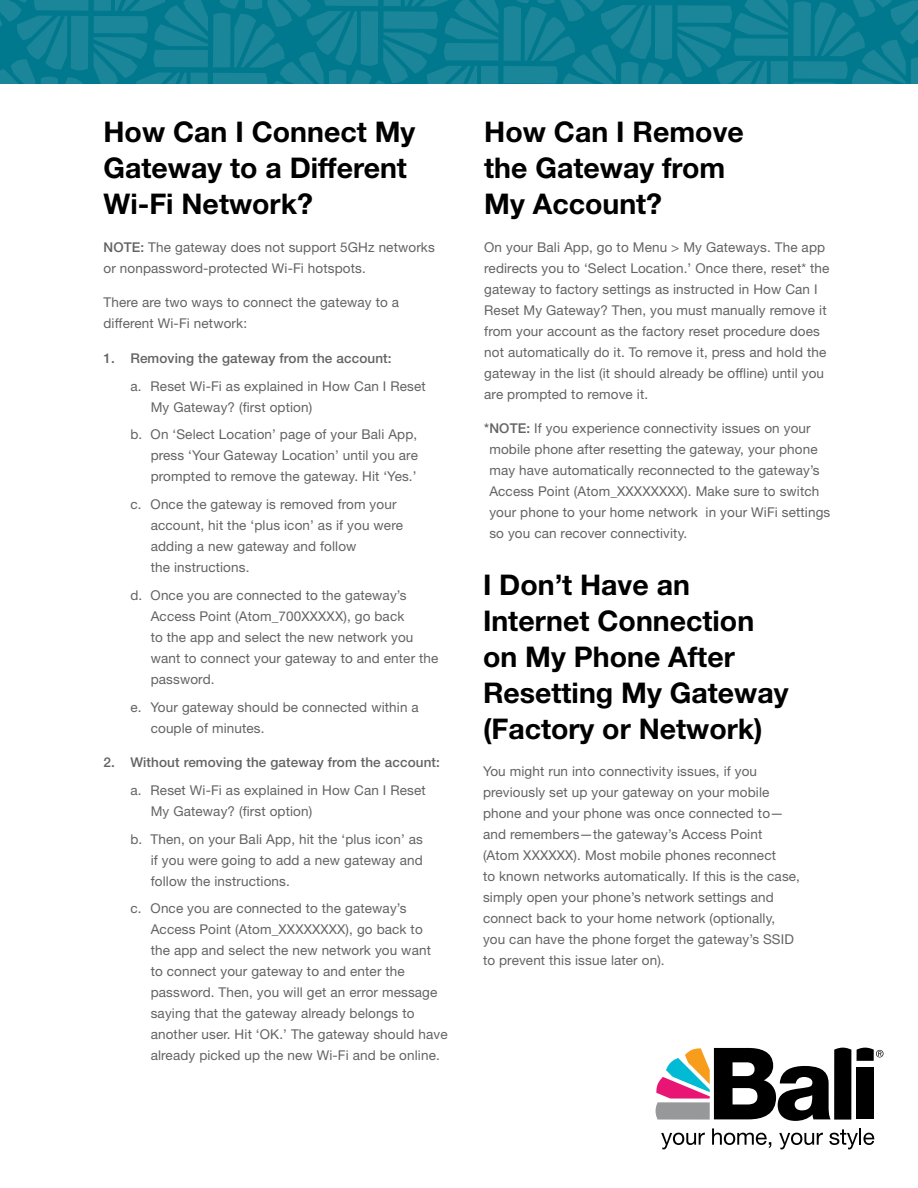
<style>
.page{position:relative;width:918px;height:1188px;background:#fff}
.page>*{position:absolute;margin:0;border:0;box-sizing:border-box;transform-origin:0 0}
.t1{font:700 28.5px/36px "Helvetica Neue LT Std";color:#000}
.t2{font:13.5px/21px "Helvetica Neue LT Std";letter-spacing:.01em;color:#636366}
.t3{font:500 13.5px "Helvetica Neue LT Std";letter-spacing:.01em;color:#636366}
.s1{font-weight:500}
</style>
<div class="page">
<div style="left:857px;top:1067px;width:17px;height:52px;background:#000"></div>
<svg style="left:857px;top:1048px;width:27px;height:13px"></svg>
<svg style="left:656px;top:1048px;width:195px;height:73px"></svg>
<svg style="left:661px;top:1133px;width:44px;height:16px"></svg>
<svg style="left:712px;top:1128px;width:59px;height:20px"></svg>
<svg style="left:779px;top:1133px;width:44px;height:16px"></svg>
<svg style="left:829px;top:1128px;width:45px;height:21px"></svg>
<svg style="left:0;top:0;width:918px;height:84px"></svg>
<p class="t1" style="left:104px;top:113px;width:313px">How Can I Connect My<br>Gateway to a Different<br>Wi-Fi Network?</p>
<p class="t2" style="left:104px;top:236px;width:333px"><span class="s1">NOTE:</span> The gateway does not support 5GHz networks or nonpassword-protected Wi-Fi hotspots.</p>
<p class="t2" style="left:104px;top:292px;width:297px">There are two ways to connect the gateway to a different Wi-Fi network:</p>
<p class="t3" style="left:104px;top:350px;width:290px">1. Removing the gateway from the account:</p>
<p class="t2" style="left:151px;top:375px;width:277px;text-indent:-20px">a. Reset Wi-Fi as explained in How Can I Reset<br>My Gateway? (first option)</p>
<p class="t2" style="left:151px;top:424px;width:269px;text-align:justify;text-indent:-20px">b. On ‘Select Location’ page of your Bali App, press ‘Your Gateway Location’ until you are prompted to remove the gateway. Hit ‘Yes.’</p>
<p class="t2" style="left:151px;top:494px;width:254px;text-indent:-20px">c. Once the gateway is removed from your account, hit the ‘plus icon’ as if you were adding a new gateway and follow<br>the instructions.</p>
<p class="t2" style="left:151px;top:584px;width:289px;text-indent:-20px">d. Once you are connected to the gateway’s Access Point (Atom_700XXXXX), go back<br>to the app and select the new network you want to connect your gateway to and enter the password.</p>
<p class="t2" style="left:151px;top:696px;width:270px;text-indent:-20px">e. Your gateway should be connected within a couple of minutes.</p>
<p class="t3" style="left:104px;top:754px;width:338px">2. Without removing the gateway from the account:</p>
<p class="t2" style="left:151px;top:779px;width:277px;text-indent:-20px">a. Reset Wi-Fi as explained in How Can I Reset<br>My Gateway? (first option)</p>
<p class="t2" style="left:151px;top:828px;width:274px;text-align:justify;text-indent:-20px">b. Then, on your Bali App, hit the ‘plus icon’ as if you were going to add a new gateway and follow the instructions.</p>
<p class="t2" style="left:151px;top:898px;width:299px;text-indent:-20px">c. Once you are connected to the gateway’s Access Point (Atom_XXXXXXXX), go back to<br>the app and select the new network you want<br>to connect your gateway to and enter the password. Then, you will get an error message saying that the gateway already belongs to another user. Hit ‘OK.’ The gateway should have already picked up the new Wi-Fi and be online.</p>
<p class="t1" style="left:484px;top:113px;width:261px">How Can I Remove the Gateway from<br>My Account?</p>
<p class="t2" style="left:484px;top:236px;width:347px">On your Bali App, go to Menu &gt; My Gateways. The app redirects you to ‘Select Location.’ Once there, reset* the gateway to factory settings as instructed in How Can I Reset My Gateway? Then, you must manually remove it from your account as the factory reset procedure does not automatically do it. To remove it, press and hold the gateway in the list (it should already be offline) until you are prompted to remove it.</p>
<p class="t2" style="left:489px;top:418px;width:342px;text-indent:-5px"><span class="s1">*NOTE:</span> If you experience connectivity issues on your mobile phone after resetting the gateway, your phone may have automatically reconnected to the gateway’s Access Point (Atom_XXXXXXXX). Make sure to switch your phone to your home network in your WiFi settings so you can recover connectivity.</p>
<p class="t1" style="left:483px;top:566px;width:307px">I Don’t Have an<br>Internet Connection on My Phone After<br>Resetting My Gateway (Factory or Network)</p>
<p class="t2" style="left:483px;top:761px;width:319px">You might run into connectivity issues, if you previously set up your gateway on your mobile phone and your phone was once connected to— and remembers—the gateway’s Access Point (Atom XXXXXX). Most mobile phones reconnect<br>to known networks automatically. If this is the case, simply open your phone’s network settings and connect back to your home network (optionally, you can have the phone forget the gateway’s SSID to prevent this issue later on).</p>
</div>
